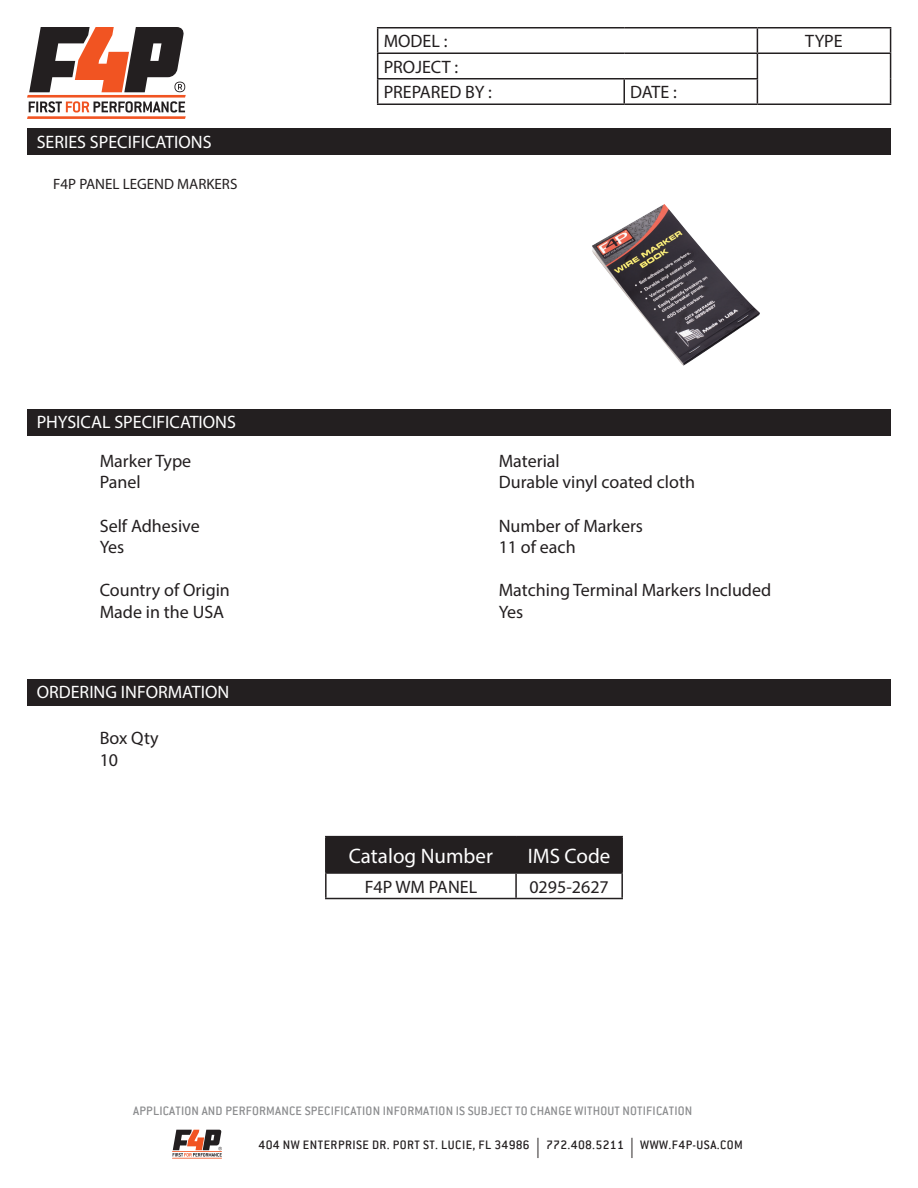
<style>
.page{position:relative;width:918px;height:1188px;background:#fff}
.page>*{position:absolute;margin:0;border:0;box-sizing:border-box;transform-origin:0 0}
.t1{font:21px "Myriad Pro";color:#fff}
.t2{font:18px/21.6px "Myriad Pro";color:#231f20}
.t3{font:18px "Myriad Pro";color:#fff}
.t4{font:15px "Myriad Pro";color:#231f20}
.t5{font:500 13.5px "Conduit ITC";letter-spacing:.015em;color:#8b8c8e}
.t6{font:500 13.5px "Conduit ITC";letter-spacing:.035em;color:#231f20}
.s1{font-family:"Myriad Pro";font-weight:400;font-size:20.25px}
</style>
<div class="page">
<svg style="left:27px;top:27px;width:159px;height:92px"></svg>
<hr style="left:172px;top:1151px;width:50px;height:1px;background:#f15422">
<hr style="left:172px;top:1158px;width:50px;height:1px;background:#f15422">
<svg style="left:173px;top:1130px;width:49px;height:27px"></svg>
<hr style="left:377px;top:27px;width:247px;height:1px;background:#231f20">
<hr style="left:624px;top:27px;width:133px;height:1px;background:#231f20">
<hr style="left:757px;top:27px;width:134px;height:1px;background:#231f20">
<hr style="left:377px;top:52px;width:247px;height:2px;background:#231f20">
<hr style="left:624px;top:52px;width:133px;height:2px;background:#231f20">
<hr style="left:757px;top:52px;width:134px;height:2px;background:#231f20">
<hr style="left:377px;top:78px;width:247px;height:2px;background:#231f20">
<svg style="left:377px;top:28px;width:1px;height:76px"></svg>
<hr style="left:624px;top:78px;width:134px;height:2px;background:#231f20">
<hr style="left:623px;top:80px;width:2px;height:24px;background:#231f20">
<svg style="left:757px;top:28px;width:1px;height:76px"></svg>
<svg style="left:890px;top:28px;width:1px;height:76px"></svg>
<hr style="left:377px;top:104px;width:247px;height:1px;background:#231f20">
<hr style="left:624px;top:104px;width:133px;height:1px;background:#231f20">
<hr style="left:757px;top:104px;width:134px;height:1px;background:#231f20">
<div style="left:27px;top:129px;width:864px;height:26px;background:#231f20"></div>
<div style="left:27px;top:410px;width:864px;height:26px;background:#231f20"></div>
<div style="left:27px;top:679px;width:864px;height:27px;background:#231f20"></div>
<div style="left:327px;top:837px;width:294px;height:35px;background:#231f20"></div>
<hr style="left:325px;top:836px;width:191px;height:1px;background:#231f20">
<hr style="left:325px;top:837px;width:2px;height:35px;background:#231f20">
<hr style="left:516px;top:836px;width:107px;height:1px;background:#231f20">
<hr style="left:515px;top:837px;width:2px;height:35px;background:#231f20">
<hr style="left:621px;top:837px;width:2px;height:35px;background:#231f20">
<hr style="left:325px;top:872px;width:191px;height:2px;background:#231f20">
<hr style="left:325px;top:874px;width:2px;height:24px;background:#231f20">
<hr style="left:516px;top:872px;width:107px;height:2px;background:#231f20">
<hr style="left:515px;top:874px;width:2px;height:24px;background:#231f20">
<hr style="left:621px;top:874px;width:2px;height:24px;background:#231f20">
<hr style="left:325px;top:898px;width:191px;height:1px;background:#231f20">
<hr style="left:516px;top:898px;width:107px;height:1px;background:#231f20">
<img style="left:592px;top:204px;width:168px;height:162px">
<p class="t3" style="left:37px;top:131px;width:176px">SERIES SPECIFICATIONS</p>
<p class="t4" style="left:53px;top:175px;width:186px">F4P PANEL LEGEND MARKERS</p>
<p class="t3" style="left:37px;top:411px;width:201px">PHYSICAL SPECIFICATIONS</p>
<p class="t2" style="left:100px;top:450px;width:93px">Marker Type<br>Panel</p>
<p class="t2" style="left:100px;top:514px;width:102px">Self Adhesive<br>Yes</p>
<p class="t2" style="left:100px;top:579px;width:132px">Country of Origin<br>Made in the USA</p>
<p class="t3" style="left:37px;top:681px;width:194px">ORDERING INFORMATION</p>
<p class="t2" style="left:100px;top:727px;width:60px">Box Qty<br>10</p>
<p class="t2" style="left:384px;top:30px;width:65px">MODEL :</p>
<p class="t2" style="left:805px;top:30px;width:39px">TYPE</p>
<p class="t2" style="left:384px;top:54px;width:110px;line-height:25.5px">PROJECT :<br>PREPARED BY :</p>
<p class="t2" style="left:630px;top:81px;width:48px">DATE :</p>
<p class="t2" style="left:499px;top:450px;width:198px">Material<br>Durable vinyl coated cloth</p>
<p class="t2" style="left:499px;top:514px;width:146px">Number of Markers<br>11 of each</p>
<p class="t2" style="left:499px;top:579px;width:274px">Matching Terminal Markers Included<br>Yes</p>
<p class="t1" style="left:349px;top:843px;width:146px">Catalog Number</p>
<p class="t1" style="left:528px;top:843px;width:84px">IMS Code</p>
<p class="t2" style="left:365px;top:875px;width:114px">F4P WM PANEL</p>
<p class="t2" style="left:529px;top:875px;width:81px">0295-2627</p>
<p class="t5" style="left:133px;top:1103px;width:561px">APPLICATION AND PERFORMANCE SPECIFICATION INFORMATION IS SUBJECT TO CHANGE WITHOUT NOTIFICATION</p>
<p class="t6" style="left:259px;top:1137px;width:486px">404 NW ENTERPRISE DR. PORT ST. LUCIE, FL 34986 <span class="s1">|</span> 772.408.5211 <span class="s1">|</span> WWW.F4P-USA.COM</p>
</div>
